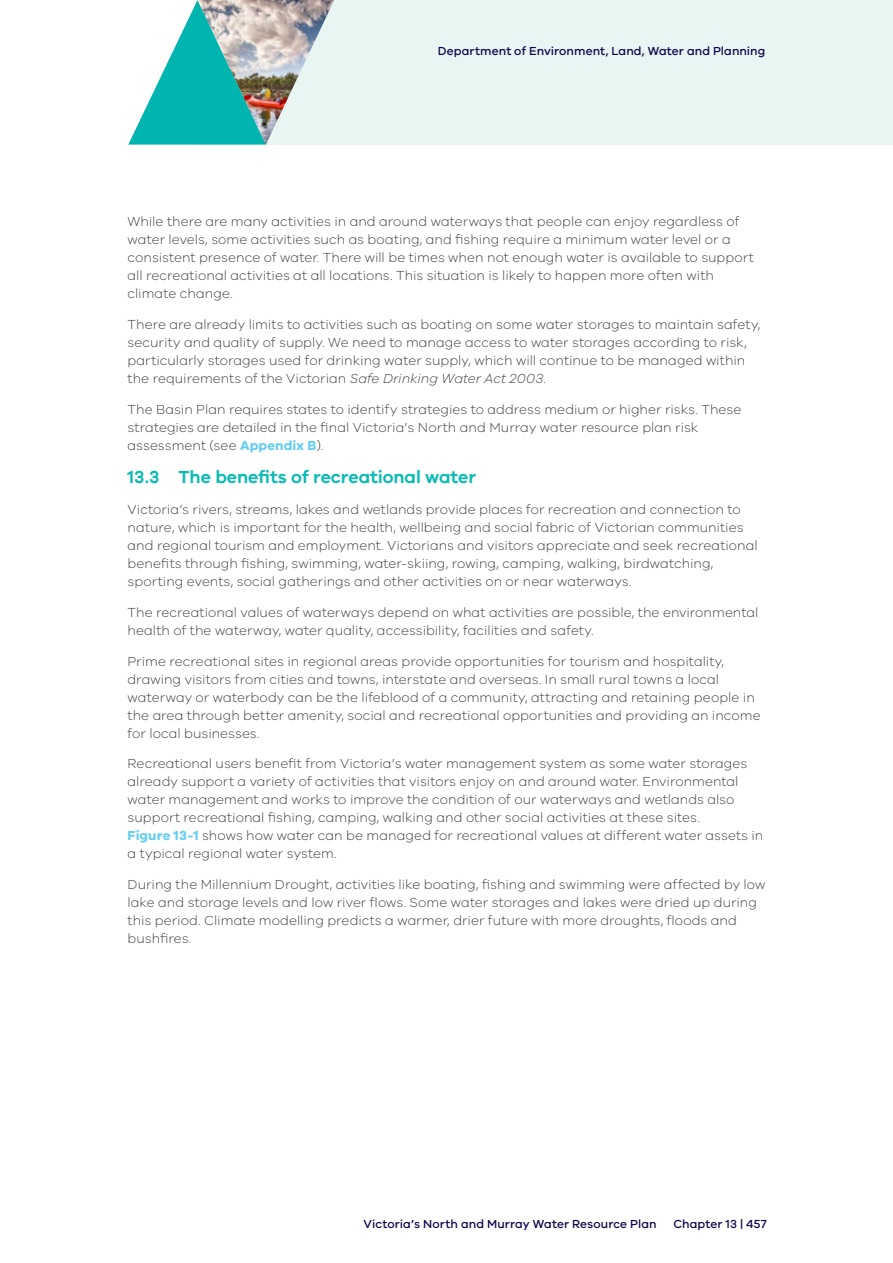
<style>
.page{position:relative;width:893px;height:1263px;background:#fff}
.page>*{position:absolute;margin:0;border:0;box-sizing:border-box;transform-origin:0 0}
.t1{font:600 18px "VIC";letter-spacing:-.005em;color:#0bbbb5}
.t2{font:300 13.5px/18px "VIC";letter-spacing:.005em;color:#414042}
.t3{font:500 12px "VIC";letter-spacing:.005em;color:#100249}
.s1{font-style:italic}
.s2{font-weight:700;color:#68cef3}
</style>
<div class="page">
<div style="left:198px;top:0;width:695px;height:145px;background:#e8f5f3"></div>
<svg style="left:128px;top:11px;width:64px;height:134px"></svg>
<img style="left:192px;top:0;width:142px;height:145px">
<p class="t3" style="left:438px;top:43px;width:329px">Department of Environment, Land, Water and Planning</p>
<p class="t2" style="left:128px;top:212px;width:628px">While there are many activities in and around waterways that people can enjoy regardless of water levels, some activities such as boating, and fishing require a minimum water level or a consistent presence of water. There will be times when not enough water is available to support all recreational activities at all locations. This situation is likely to happen more often with climate change.</p>
<p class="t2" style="left:128px;top:315px;width:634px">There are already limits to activities such as boating on some water storages to maintain safety, security and quality of supply. We need to manage access to water storages according to risk, particularly storages used for drinking water supply, which will continue to be managed within the requirements of the Victorian <span class="s1">Safe Drinking Water Act 2003</span>.</p>
<p class="t2" style="left:128px;top:400px;width:615px">The Basin Plan requires states to identify strategies to address medium or higher risks. These strategies are detailed in the final Victoria’s North and Murray water resource plan risk assessment (see <span class="s2">Appendix B</span>).</p>
<h1 class="t1" style="left:128px;top:466px;width:350px">13.3 The benefits of recreational water</h1>
<p class="t2" style="left:128px;top:500px;width:632px">Victoria’s rivers, streams, lakes and wetlands provide places for recreation and connection to nature, which is important for the health, wellbeing and social fabric of Victorian communities and regional tourism and employment. Victorians and visitors appreciate and seek recreational benefits through fishing, swimming, water-skiing, rowing, camping, walking, birdwatching, sporting events, social gatherings and other activities on or near waterways.</p>
<p class="t2" style="left:128px;top:603px;width:632px">The recreational values of waterways depend on what activities are possible, the environmental health of the waterway, water quality, accessibility, facilities and safety.</p>
<p class="t2" style="left:128px;top:652px;width:635px">Prime recreational sites in regional areas provide opportunities for tourism and hospitality, drawing visitors from cities and towns, interstate and overseas. In small rural towns a local waterway or waterbody can be the lifeblood of a community, attracting and retaining people in the area through better amenity, social and recreational opportunities and providing an income for local businesses.</p>
<p class="t2" style="left:128px;top:754px;width:637px">Recreational users benefit from Victoria’s water management system as some water storages already support a variety of activities that visitors enjoy on and around water. Environmental water management and works to improve the condition of our waterways and wetlands also support recreational fishing, camping, walking and other social activities at these sites.<br><span class="s2">Figure 13-1</span> shows how water can be managed for recreational values at different water assets in a typical regional water system.</p>
<p class="t2" style="left:128px;top:875px;width:639px">During the Millennium Drought, activities like boating, fishing and swimming were affected by low lake and storage levels and low river flows. Some water storages and lakes were dried up during this period. Climate modelling predicts a warmer, drier future with more droughts, floods and bushfires.</p>
<p class="t3" style="left:363px;top:1217px;width:295px">Victoria’s North and Murray Water Resource Plan</p>
<p class="t3" style="left:673px;top:1217px;width:95px">Chapter 13 | 457</p>
</div>
